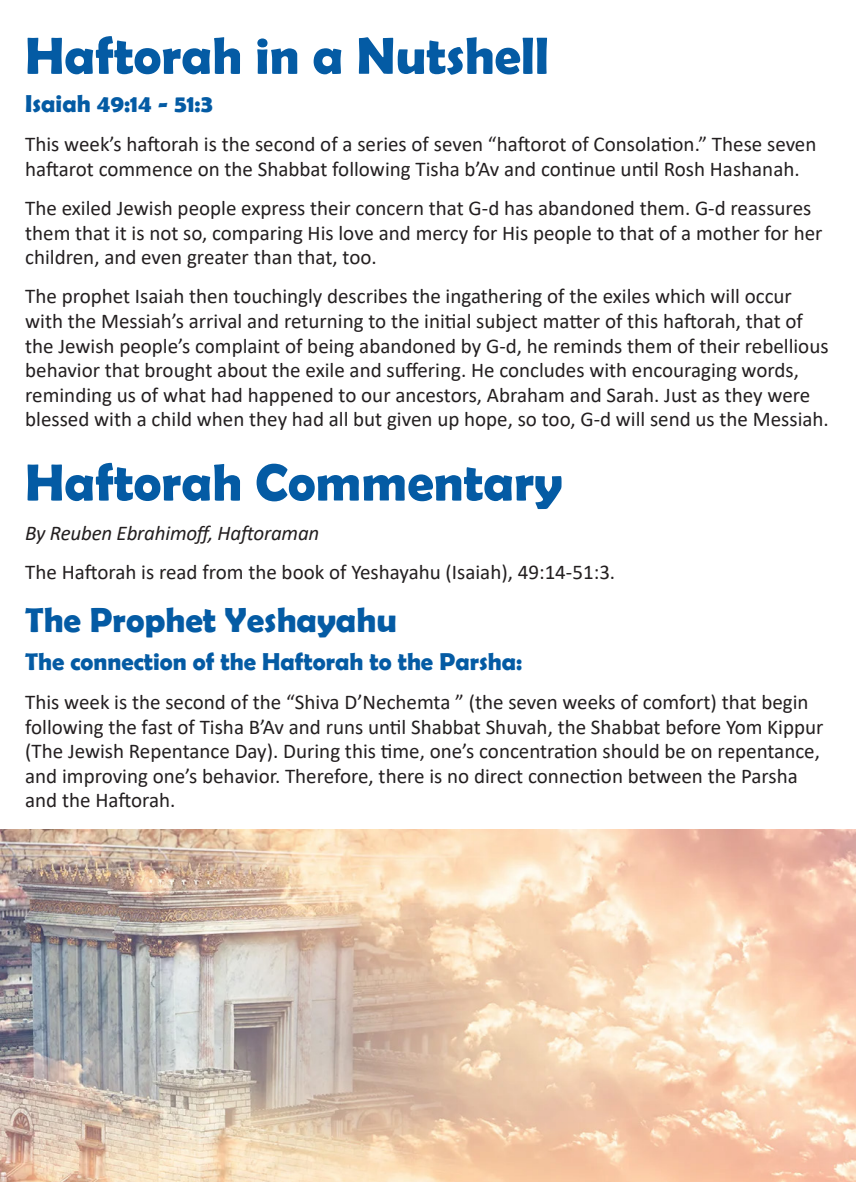
<style>
.page{position:relative;width:856px;height:1182px;background:#fff}
.page>*{position:absolute;margin:0;border:0;box-sizing:border-box;transform-origin:0 0}
.head_large{font:700 52.5px "Berlin Sans FB Demi";color:#045ba4}
.head_medium{font:700 35px "Berlin Sans FB Demi";color:#045ba4}
.head_small{font:700 24.5px "Berlin Sans FB Demi";color:#045ba4}
.t1{font:21px/24.5px "Calibri";color:#231f20}
.byline{font:italic 21px "Calibri";letter-spacing:-.01em;color:#231f20}
</style>
<div class="page">
<img style="left:0;top:829px;width:856px;height:352px">
<p class="head_large" style="left:25px;top:25px;width:525px">Haftorah in a Nutshell</p>
<p class="head_small" style="left:25px;top:89px;width:189px">Isaiah 49:14 - 51:3</p>
<p class="t1" style="left:25px;top:131px;width:793px">This week’s haftorah is the second of a series of seven “haftorot of Consolation.” These seven haftarot commence on the Shabbat following Tisha b’Av and continue until Rosh Hashanah.</p>
<p class="t1" style="left:25px;top:195px;width:799px">The exiled Jewish people express their concern that G‑d has abandoned them. G‑d reassures them that it is not so, comparing His love and mercy for His people to that of a mother for her children, and even greater than that, too.</p>
<p class="t1" style="left:25px;top:284px;width:805px">The prophet Isaiah then touchingly describes the ingathering of the exiles which will occur with the Messiah’s arrival and returning to the initial subject matter of this haftorah, that of the Jewish people’s complaint of being abandoned by G‑d, he reminds them of their rebellious behavior that brought about the exile and suffering. He concludes with encouraging words, reminding us of what had happened to our ancestors, Abraham and Sarah. Just as they were blessed with a child when they had all but given up hope, so too, G‑d will send us the Messiah.</p>
<p class="head_large" style="left:25px;top:452px;width:539px">Haftorah Commentary</p>
<p class="byline" style="left:25px;top:518px;width:296px">By Reuben Ebrahimoff, Haftoraman</p>
<p class="t1" style="left:25px;top:559px;width:591px">The Haftorah is read from the book of Yeshayahu (Isaiah), 49:14-51:3.</p>
<p class="head_medium" style="left:25px;top:599px;width:373px">The Prophet Yeshayahu</p>
<p class="head_small" style="left:25px;top:647px;width:498px">The connection of the Haftorah to the Parsha:</p>
<p class="t1" style="left:25px;top:689px;width:800px">This week is the second of the “Shiva D’Nechemta ” (the seven weeks of comfort) that begin following the fast of Tisha B’Av and runs until Shabbat Shuvah, the Shabbat before Yom Kippur (The Jewish Repentance Day). During this time, one’s concentration should be on repentance, and improving one’s behavior. Therefore, there is no direct connection between the Parsha and the Haftorah.</p>
</div>
